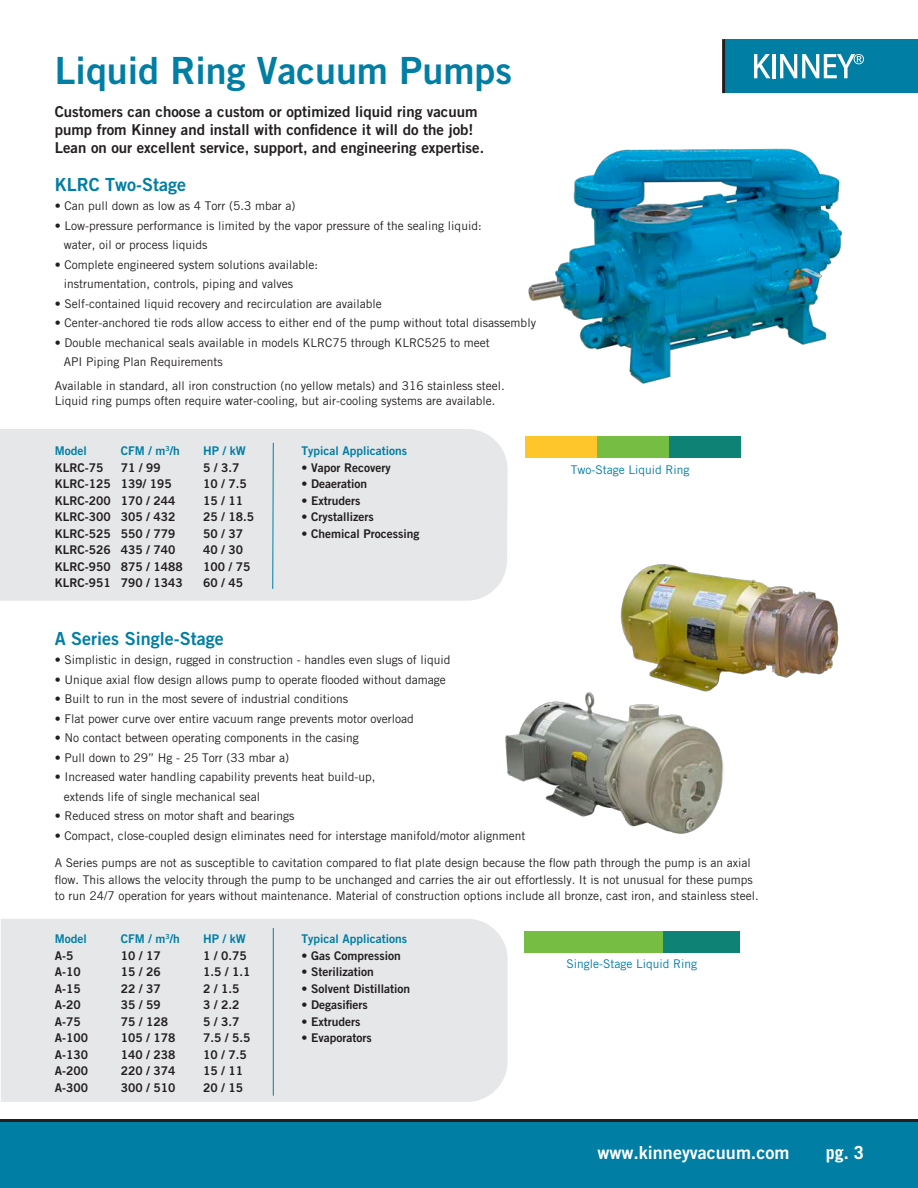
<style>
.page{position:relative;width:918px;height:1188px;background:#fff}
.page>*{position:absolute;margin:0;border:0;box-sizing:border-box;transform-origin:0 0}
.t1{font:37.5px "Trade Gothic LT Bold Two";color:#007ea4}
.t2{font:18px "Trade Gothic LT Bold Two";color:#007ea4}
.t3{font:18px "Trade Gothic LT Bold Two";color:#fff}
.t4{font:700 18px "Trade Gothic LT";color:#fff}
.t5{font:15px/18px "Trade Gothic LT Bold Two";color:#231f20}
.t6{font:12px/19.5px "Trade Gothic LT";color:#231f20}
.t7{font:12px "Trade Gothic LT Bold Two";color:#231f20}
.t8{font:12px "Trade Gothic LT Bold Two";color:#007ea4}
.t9{font:12px "Trade Gothic LT";color:#007ea4}
</style>
<div class="page">
<div style="left:0;top:1120px;width:918px;height:68px;background:#007ea4"></div>
<hr style="left:0;top:1119px;width:918px;height:3px;background:#231f20">
<div style="left:724px;top:39px;width:194px;height:54px;background:#007ea4"></div>
<svg style="left:754px;top:54px;width:16px;height:24px"></svg>
<hr style="left:772px;top:54px;width:4px;height:24px;background:#fff">
<svg style="left:780px;top:54px;width:84px;height:24px"></svg>
<hr style="left:722px;top:39px;width:3px;height:54px;background:#231f20">
<div style="left:0;top:429px;width:508px;height:172px;background:#e6e7e9"></div>
<div style="left:1px;top:919px;width:507px;height:183px;background:#e6e7e9"></div>
<svg style="left:272px;top:442px;width:2px;height:147px"></svg>
<hr style="left:273px;top:928px;width:1px;height:167px;background:#007ea4">
<img style="left:620px;top:564px;width:219px;height:121px">
<div style="left:663px;top:931px;width:77px;height:22px;background:#0e8375"></div>
<div style="left:524px;top:931px;width:139px;height:22px;background:#75bd43"></div>
<div style="left:525px;top:436px;width:72px;height:22px;background:#fec62a"></div>
<div style="left:597px;top:436px;width:72px;height:22px;background:#75bd43"></div>
<div style="left:669px;top:436px;width:72px;height:22px;background:#0e8375"></div>
<img style="left:528px;top:148px;width:314px;height:236px">
<img style="left:505px;top:685px;width:219px;height:149px">
<h1 class="t1" style="left:55px;top:47px;width:459px">Liquid Ring Vacuum Pumps</h1>
<p class="t5" style="left:55px;top:102px;width:431px">Customers can choose a custom or optimized liquid ring vacuum pump from Kinney and install with confidence it will do the job!<br>Lean on our excellent service, support, and engineering expertise.</p>
<h2 class="t2" style="left:55px;top:173px;width:133px">KLRC Two-Stage</h2>
<p class="t6" style="left:55px;top:196px;width:242px">• Can pull down as low as 4 Torr (5.3 mbar a)</p>
<p class="t6" style="left:64px;top:216px;width:419px;text-indent:-9px">• Low-pressure performance is limited by the vapor pressure of the sealing liquid: water, oil or process liquids</p>
<p class="t6" style="left:64px;top:255px;width:256px;text-indent:-9px">• Complete engineered system solutions available: instrumentation, controls, piping and valves</p>
<p class="t6" style="left:55px;top:294px;width:328px">• Self-contained liquid recovery and recirculation are available</p>
<p class="t6" style="left:55px;top:313px;width:483px">• Center-anchored tie rods allow access to either end of the pump without total disassembly</p>
<p class="t6" style="left:64px;top:333px;width:427px;text-indent:-9px">• Double mechanical seals available in models KLRC75 through KLRC525 to meet<br>API Piping Plan Requirements</p>
<p class="t6" style="left:55px;top:378px;width:451px;line-height:15px">Available in standard, all iron construction (no yellow metals) and 316 stainless steel.<br>Liquid ring pumps often require water-cooling, but air-cooling systems are available.</p>
<p class="t8" style="left:55px;top:443px;width:34px">Model</p>
<p class="t8" style="left:121px;top:443px;width:60px">CFM / m<sup>3</sup>/h</p>
<p class="t8" style="left:203px;top:443px;width:44px">HP / kW</p>
<p class="t7" style="left:55px;top:460px;width:50px">KLRC-75</p>
<p class="t7" style="left:121px;top:460px;width:41px">71 / 99</p>
<p class="t7" style="left:203px;top:460px;width:38px">5 / 3.7</p>
<p class="t7" style="left:55px;top:476px;width:118px">KLRC-125 139/ 195</p>
<p class="t7" style="left:203px;top:476px;width:45px">10 / 7.5</p>
<p class="t7" style="left:55px;top:493px;width:122px">KLRC-200 170 / 244</p>
<p class="t7" style="left:203px;top:493px;width:41px">15 / 11</p>
<p class="t7" style="left:55px;top:509px;width:122px">KLRC-300 305 / 432</p>
<p class="t7" style="left:203px;top:509px;width:52px">25 / 18.5</p>
<p class="t7" style="left:55px;top:526px;width:122px">KLRC-525 550 / 779</p>
<p class="t7" style="left:203px;top:526px;width:41px">50 / 37</p>
<p class="t7" style="left:55px;top:542px;width:122px">KLRC-526 435 / 740</p>
<p class="t7" style="left:203px;top:542px;width:41px">40 / 30</p>
<p class="t7" style="left:55px;top:559px;width:129px">KLRC-950 875 / 1488</p>
<p class="t7" style="left:203px;top:559px;width:49px">100 / 75</p>
<p class="t7" style="left:55px;top:575px;width:129px">KLRC-951 790 / 1343</p>
<p class="t7" style="left:203px;top:575px;width:41px">60 / 45</p>
<p class="t8" style="left:302px;top:443px;width:107px">Typical Applications</p>
<p class="t7" style="left:302px;top:460px;width:91px">• Vapor Recovery</p>
<p class="t7" style="left:302px;top:476px;width:67px">• Deaeration</p>
<p class="t7" style="left:302px;top:493px;width:60px">• Extruders</p>
<p class="t7" style="left:302px;top:509px;width:74px">• Crystallizers</p>
<p class="t7" style="left:302px;top:526px;width:119px">• Chemical Processing</p>
<h2 class="t2" style="left:55px;top:627px;width:170px">A Series Single-Stage</h2>
<p class="t6" style="left:55px;top:650px;width:397px">• Simplistic in design, rugged in construction - handles even slugs of liquid</p>
<p class="t6" style="left:55px;top:669px;width:392px">• Unique axial flow design allows pump to operate flooded without damage</p>
<p class="t6" style="left:55px;top:689px;width:295px">• Built to run in the most severe of industrial conditions</p>
<p class="t6" style="left:55px;top:708px;width:361px">• Flat power curve over entire vacuum range prevents motor overload</p>
<p class="t6" style="left:55px;top:728px;width:305px">• No contact between operating components in the casing</p>
<p class="t6" style="left:55px;top:747px;width:236px">• Pull down to 29” Hg - 25 Torr (33 mbar a)</p>
<p class="t6" style="left:64px;top:767px;width:313px;text-indent:-9px">• Increased water handling capability prevents heat build-up, extends life of single mechanical seal</p>
<p class="t6" style="left:55px;top:806px;width:241px">• Reduced stress on motor shaft and bearings</p>
<p class="t6" style="left:55px;top:825px;width:472px">• Compact, close-coupled design eliminates need for interstage manifold/motor alignment</p>
<p class="t9" style="left:571px;top:462px;width:120px">Two-Stage Liquid Ring</p>
<p class="t6" style="left:55px;top:855px;width:706px;line-height:16.5px">A Series pumps are not as susceptible to cavitation compared to flat plate design because the flow path through the pump is an axial flow. This allows the velocity through the pump to be unchanged and carries the air out effortlessly. It is not unusual for these pumps to run 24/7 operation for years without maintenance. Material of construction options include all bronze, cast iron, and stainless steel.</p>
<p class="t8" style="left:55px;top:932px;width:34px">Model</p>
<p class="t8" style="left:121px;top:932px;width:60px">CFM / m<sup>3</sup>/h</p>
<p class="t8" style="left:203px;top:932px;width:44px">HP / kW</p>
<p class="t7" style="left:55px;top:948px;width:20px">A-5</p>
<p class="t7" style="left:121px;top:948px;width:41px">10 / 17</p>
<p class="t7" style="left:203px;top:948px;width:45px">1 / 0.75</p>
<p class="t7" style="left:55px;top:965px;width:27px">A-10</p>
<p class="t7" style="left:121px;top:965px;width:41px">15 / 26</p>
<p class="t7" style="left:203px;top:965px;width:49px">1.5 / 1.1</p>
<p class="t7" style="left:55px;top:981px;width:27px">A-15</p>
<p class="t7" style="left:121px;top:981px;width:41px">22 / 37</p>
<p class="t7" style="left:203px;top:981px;width:38px">2 / 1.5</p>
<p class="t7" style="left:55px;top:998px;width:27px">A-20</p>
<p class="t7" style="left:121px;top:998px;width:41px">35 / 59</p>
<p class="t7" style="left:203px;top:998px;width:38px">3 / 2.2</p>
<p class="t7" style="left:55px;top:1014px;width:27px">A-75</p>
<p class="t7" style="left:121px;top:1014px;width:49px">75 / 128</p>
<p class="t7" style="left:203px;top:1014px;width:38px">5 / 3.7</p>
<p class="t7" style="left:55px;top:1031px;width:35px">A-100</p>
<p class="t7" style="left:121px;top:1031px;width:56px">105 / 178</p>
<p class="t7" style="left:203px;top:1031px;width:49px">7.5 / 5.5</p>
<p class="t7" style="left:55px;top:1047px;width:35px">A-130</p>
<p class="t7" style="left:121px;top:1047px;width:56px">140 / 238</p>
<p class="t7" style="left:203px;top:1047px;width:45px">10 / 7.5</p>
<p class="t7" style="left:55px;top:1064px;width:35px">A-200</p>
<p class="t7" style="left:121px;top:1064px;width:56px">220 / 374</p>
<p class="t7" style="left:203px;top:1064px;width:41px">15 / 11</p>
<p class="t7" style="left:55px;top:1080px;width:35px">A-300</p>
<p class="t7" style="left:121px;top:1080px;width:56px">300 / 510</p>
<p class="t7" style="left:203px;top:1080px;width:41px">20 / 15</p>
<p class="t8" style="left:302px;top:932px;width:107px">Typical Applications</p>
<p class="t7" style="left:302px;top:948px;width:101px">• Gas Compression</p>
<p class="t7" style="left:302px;top:965px;width:74px">• Sterilization</p>
<p class="t7" style="left:302px;top:981px;width:110px">• Solvent Distillation</p>
<p class="t7" style="left:302px;top:998px;width:68px">• Degasifiers</p>
<p class="t7" style="left:302px;top:1014px;width:60px">• Extruders</p>
<p class="t7" style="left:302px;top:1031px;width:72px">• Evaporators</p>
<p class="t9" style="left:567px;top:957px;width:132px">Single-Stage Liquid Ring</p>
<h2 class="t3" style="left:597px;top:1141px;width:194px">www.kinneyvacuum.com</h2>
<h2 class="t4" style="left:826px;top:1142px;width:40px">pg. 3</h2>
</div>
